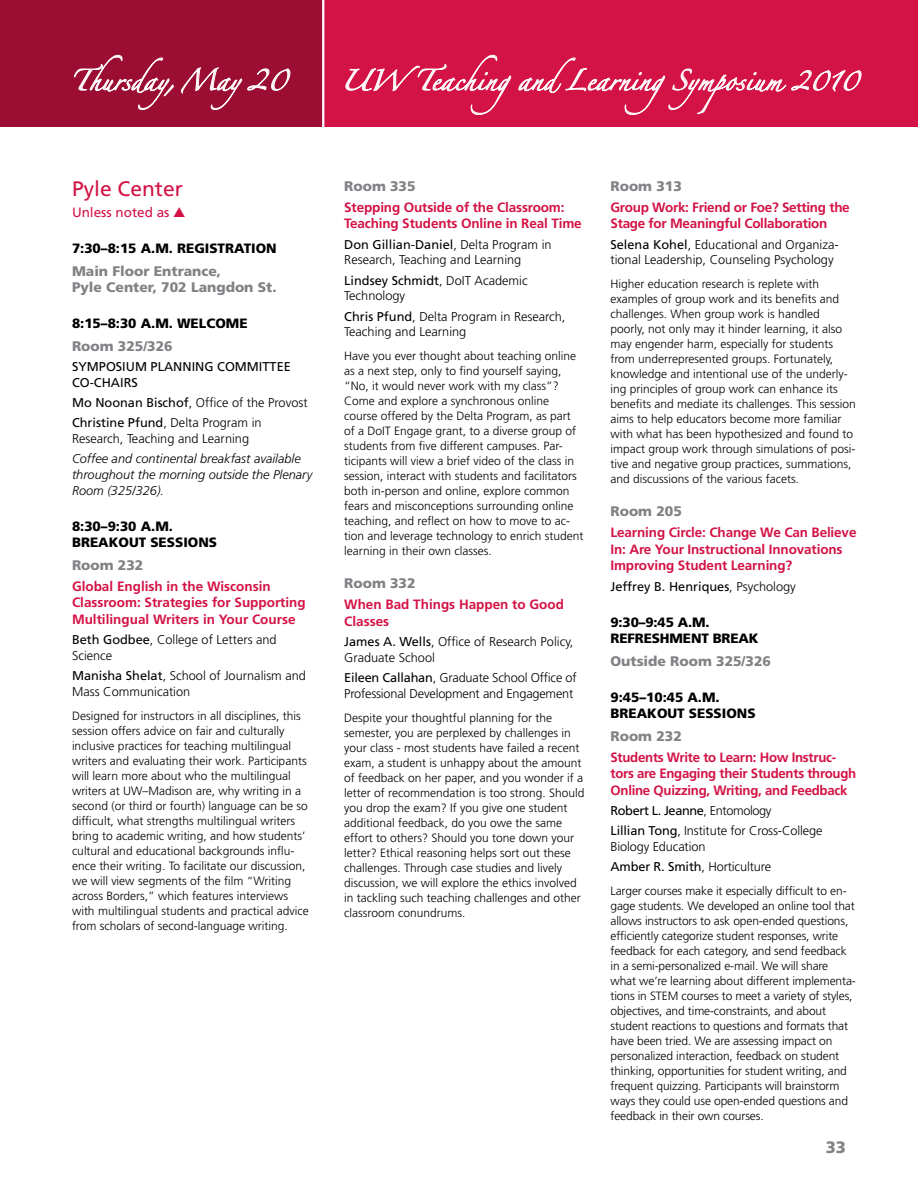
<style>
.page{position:relative;width:918px;height:1188px;background:#fff}
.page>*{position:absolute;margin:0;border:0;box-sizing:border-box;transform-origin:0 0}
.T1{font:21px "Frutiger";color:#d31245}
.t1{font:18.75px "Zapfino";color:#fff}
.t2{font:900 16.5px "Frutiger";color:#808285}
.Room_2{font:900 13.8px/16.5px "Frutiger";color:#808285}
.Room_2_space{font:900 13.8px "Frutiger";color:#808285}
.talk_2{font:700 13.5px/16.5px "Frutiger";letter-spacing:-.01em;color:#d31245}
.Time_2{font:900 13.5px/16.5px "Frutiger";color:#000}
.T1-2{font:13.5px "Frutiger";color:#d31245}
.T1-3{font:300 12.75px/15.8px "Frutiger";color:#000}
.T1-4{font:italic 300 12.75px/15.8px "Frutiger";color:#000}
.T1-5{font:12.75px/15.8px "Frutiger";color:#000}
.T1-6{font:12.75px "Frutiger";letter-spacing:-.03em;color:#000}
.T1_space{font:300 12px/15px "Frutiger";color:#000}
.s1{font-size:17.25px}
.s2{font-weight:400}
.s3{font-weight:300}
</style>
<div class="page">
<div style="left:0;top:0;width:918px;height:127px;background:#d31245"></div>
<div style="left:0;top:0;width:323px;height:127px;background:#9b0d33"></div>
<hr style="left:322px;top:0;width:2px;height:164px;background:#fff">
<svg style="left:74px;top:54px;width:100px;height:56px"></svg>
<svg style="left:181px;top:67px;width:110px;height:43px"></svg>
<svg style="left:345px;top:54px;width:167px;height:61px"></svg>
<svg style="left:518px;top:57px;width:344px;height:58px"></svg>
<h2 class="t1" style="left:70px;top:72px;width:219px">Thursday, May20</h2>
<h2 class="t1" style="left:340px;top:72px;width:520px">UW TeachingandLearningSymposium <span class="s1">2010</span></h2>
<p class="T1" style="left:72px;top:177px;width:112px">Pyle Center</p>
<p class="T1-2" style="left:72px;top:205px;width:115px">Unless noted as ▲</p>
<p class="Time_2" style="left:72px;top:240px;width:206px">7:30–8:15 A.M. REGISTRATION</p>
<p class="Room_2" style="left:72px;top:263px;width:206px">Main Floor Entrance,<br>Pyle Center, 702 Langdon St.</p>
<p class="Time_2" style="left:72px;top:315px;width:177px">8:15–8:30 A.M. WELCOME</p>
<p class="Room_2" style="left:72px;top:338px;width:102px">Room 325/326</p>
<p class="T1-5" style="left:72px;top:359px;width:220px">SYMPOSIUM PLANNING COMMITTEE<br>CO-CHAIRS</p>
<p class="T1-3" style="left:72px;top:395px;width:237px"><span class="s2">Mo Noonan Bischof</span>, Office of the Provost</p>
<p class="T1-3" style="left:72px;top:415px;width:191px"><span class="s2">Christine Pfund</span>, Delta Program in<br>Research, Teaching and Learning</p>
<p class="T1-4" style="left:72px;top:451px;width:242px">Coffee and continental breakfast available throughout the morning outside the Plenary<br>Room (325/326).</p>
<p class="Time_2" style="left:72px;top:518px;width:147px">8:30–9:30 A.M.<br>BREAKOUT SESSIONS</p>
<p class="Room_2" style="left:72px;top:557px;width:73px">Room 232</p>
<p class="talk_2" style="left:72px;top:578px;width:235px">Global English in the Wisconsin<br>Classroom: Strategies for Supporting<br>Multilingual Writers in Your Course</p>
<p class="T1-3" style="left:72px;top:632px;width:206px"><span class="s2">Beth Godbee</span>, College of Letters and<br>Science</p>
<p class="T1-3" style="left:72px;top:668px;width:236px"><span class="s2">Manisha Shelat</span>, School of Journalism and<br>Mass Communication</p>
<p class="T1_space" style="left:72px;top:708px;width:238px">Designed for instructors in all disciplines, this session offers advice on fair and culturally inclusive practices for teaching multilingual writers and evaluating their work. Participants will learn more about who the multilingual writers at UW–Madison are, why writing in a second (or third or fourth) language can be so difficult, what strengths multilingual writers bring to academic writing, and how students’ cultural and educational backgrounds influ&shy;ence their writing. To facilitate our discussion, we will view segments of the film “Writing across Borders,” which features interviews with multilingual students and practical advice from scholars of second-language writing.</p>
<p class="Room_2_space" style="left:344px;top:178px;width:73px">Room 335</p>
<p class="talk_2" style="left:344px;top:199px;width:239px">Stepping Outside of the Classroom:<br>Teaching Students Online in Real Time</p>
<p class="T1-3" style="left:344px;top:236px;width:209px"><span class="s2">Don Gillian-Daniel</span>, Delta Program in<br>Research, Teaching and Learning</p>
<p class="T1-3" style="left:344px;top:272px;width:185px"><span class="s2">Lindsey Schmidt</span>, DoIT Academic<br>Technology</p>
<p class="T1-3" style="left:344px;top:308px;width:223px"><span class="s2">Chris Pfund</span>, Delta Program in Research,<br>Teaching and Learning</p>
<p class="T1_space" style="left:344px;top:349px;width:241px">Have you ever thought about teaching online as a next step, only to find yourself saying, “No, it would never work with my class”?<br>Come and explore a synchronous online course offered by the Delta Program, as part of a DoIT Engage grant, to a diverse group of students from five different campuses. Par&shy;ticipants will view a brief video of the class in session, interact with students and facilitators both in-person and online, explore common fears and misconceptions surrounding online teaching, and reflect on how to move to ac&shy;tion and leverage technology to enrich student learning in their own classes.</p>
<p class="Room_2_space" style="left:344px;top:575px;width:73px">Room 332</p>
<p class="talk_2" style="left:344px;top:596px;width:221px">When Bad Things Happen to Good<br>Classes</p>
<p class="T1-3" style="left:344px;top:634px;width:231px"><span class="s2">James A. Wells</span>, Office of Research Policy,<br>Graduate School</p>
<p class="T1-3" style="left:344px;top:670px;width:234px"><span class="s2">Eileen Callahan</span>, Graduate School Office of<br>Professional Development and Engagement</p>
<p class="T1_space" style="left:344px;top:710px;width:242px">Despite your thoughtful planning for the semester, you are perplexed by challenges in your class - most students have failed a recent exam, a student is unhappy about the amount of feedback on her paper, and you wonder if a letter of recommendation is too strong. Should you drop the exam? If you give one student additional feedback, do you owe the same effort to others? Should you tone down your letter? Ethical reasoning helps sort out these challenges. Through case studies and lively discussion, we will explore the ethics involved in tackling such teaching challenges and other classroom conundrums.</p>
<p class="Room_2_space" style="left:610px;top:178px;width:73px">Room 313</p>
<p class="talk_2" style="left:610px;top:199px;width:241px">Group Work: Friend or Foe? Setting the<br>Stage for Meaningful Collaboration</p>
<p class="T1-3" style="left:610px;top:236px;width:230px"><span class="s2">Selena Kohel</span>, Educational and Organiza&shy;tional Leadership, Counseling Psychology</p>
<p class="T1_space" style="left:610px;top:277px;width:247px">Higher education research is replete with examples of group work and its benefits and challenges. When group work is handled poorly, not only may it hinder learning, it also may engender harm, especially for students from underrepresented groups. Fortunately, knowledge and intentional use of the underly&shy;ing principles of group work can enhance its benefits and mediate its challenges. This session aims to help educators become more familiar with what has been hypothesized and found to impact group work through simulations of posi&shy;tive and negative group practices, summations, and discussions of the various facets.</p>
<p class="Room_2_space" style="left:610px;top:503px;width:73px">Room 205</p>
<p class="talk_2" style="left:610px;top:524px;width:248px">Learning Circle: Change We Can Believe<br>In: Are Your Instructional Innovations<br>Improving Student Learning?</p>
<p class="T1-5" style="left:610px;top:578px;width:187px">Jeffrey B. Henriques<span class="s3">, Psychology</span></p>
<p class="Time_2" style="left:610px;top:613px;width:150px">9:30–9:45 A.M.<br>REFRESHMENT BREAK</p>
<p class="Room_2" style="left:610px;top:652px;width:162px">Outside Room 325/326</p>
<p class="Time_2" style="left:610px;top:688px;width:147px">9:45–10:45 A.M.<br>BREAKOUT SESSIONS</p>
<p class="Room_2" style="left:610px;top:727px;width:73px">Room 232</p>
<p class="talk_2" style="left:610px;top:748px;width:247px">Students Write to Learn: How Instruc&shy;tors are Engaging their Students through<br>Online Quizzing, Writing, and Feedback</p>
<p class="T1-6" style="left:610px;top:803px;width:163px">Robert L. Jeanne<span class="s3">, Entomology</span></p>
<p class="T1-3" style="left:610px;top:823px;width:213px"><span class="s2">Lillian Tong</span>, Institute for Cross-College<br>Biology Education</p>
<p class="T1-3" style="left:610px;top:859px;width:162px"><span class="s2">Amber R. Smith</span>, Horticulture</p>
<p class="T1_space" style="left:610px;top:883px;width:247px">Larger courses make it especially difficult to en&shy;gage students. We developed an online tool that allows instructors to ask open-ended questions, efficiently categorize student responses, write feedback for each category, and send feedback in a semi-personalized e-mail. We will share what we’re learning about different implementa&shy;tions in STEM courses to meet a variety of styles, objectives, and time-constraints, and about student reactions to questions and formats that have been tried. We are assessing impact on personalized interaction, feedback on student thinking, opportunities for student writing, and frequent quizzing. Participants will brainstorm ways they could use open-ended questions and feedback in their own courses.</p>
<h3 class="t2" style="left:826px;top:1137px;width:22px">33</h3>
</div>
